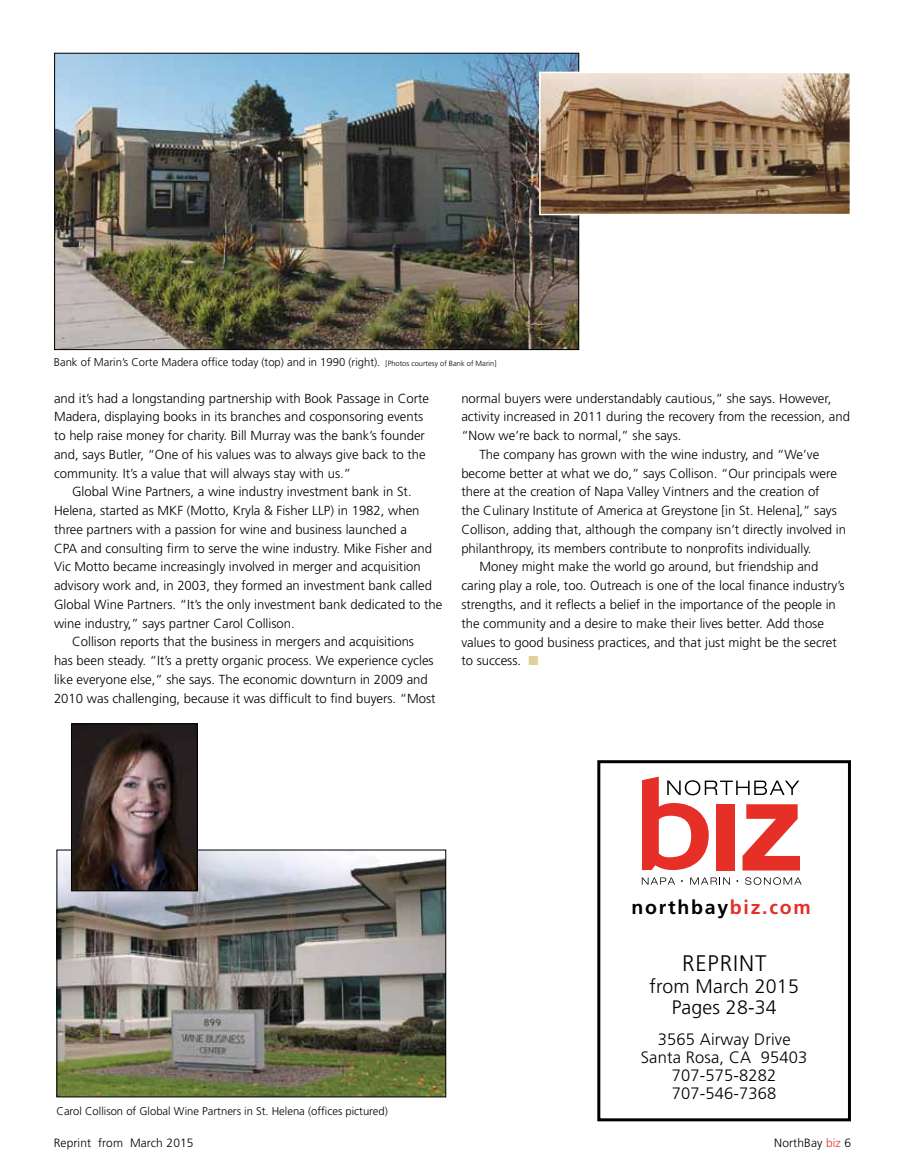
<style>
.page{position:relative;width:905px;height:1175px;background:#fff}
.page>*{position:absolute;margin:0;border:0;box-sizing:border-box;transform-origin:0 0}
.t1{font:300 22.5px "Frutiger";color:#000}
.t2{font:300 19.5px/21px "Frutiger";letter-spacing:.01em;color:#000;text-align:center}
.t3{font:700 19.5px "Frutiger";letter-spacing:.09em;color:#000}
.t4{font:300 16.5px/18px "Frutiger";letter-spacing:.01em;color:#000;text-align:center}
.t5{font:300 13.2px/18.8px "Frutiger";color:#000}
.t6{font:300 12px "Frutiger";letter-spacing:.01em;color:#000}
.t7{font:300 11.25px "Frutiger";color:#000}
.s1{font-size:7.5px}
.s2{color:#e2d099}
.s3{color:#e62f27}
</style>
<div class="page">
<img style="left:56px;top:55px;width:521px;height:293px">
<img style="left:542px;top:75px;width:306px;height:137px">
<div style="left:539px;top:72px;width:312px;height:143px;border:2px solid #fff"></div>
<img style="left:58px;top:851px;width:386px;height:244px">
<div style="left:56px;top:849px;width:390px;height:248px;border:1px solid #000"></div>
<img style="left:73px;top:725px;width:122px;height:164px">
<div style="left:71px;top:723px;width:126px;height:168px;border:1px solid #000"></div>
<div style="left:597px;top:760px;width:253px;height:361px;border:3px solid #000"></div>
<svg style="left:641px;top:877px;width:34px;height:7px"></svg>
<svg style="left:690px;top:877px;width:39px;height:7px"></svg>
<svg style="left:745px;top:877px;width:56px;height:7px"></svg>
<svg style="left:642px;top:776px;width:158px;height:94px"></svg>
<p class="t7" style="left:54px;top:356px;width:444px">Bank of Marin’s Corte Madera office today (top) and in 1990 (right). <span class="s1">[Photos courtesy of Bank of Marin]</span></p>
<p class="t5" style="left:54px;top:388px;width:376px">and it’s had a longstanding partnership with Book Passage in Corte Madera, displaying books in its branches and cosponsoring events to help raise money for charity. Bill Murray was the bank’s founder and, says Butler, “One of his values was to always give back to the community. It’s a value that will always stay with us.”</p>
<p class="t5" style="left:72px;top:482px;width:341px">Global Wine Partners, a wine industry investment bank in St.</p>
<p class="t5" style="left:54px;top:501px;width:367px">Helena, started as MKF (Motto, Kryla &amp; Fisher LLP) in 1982, when</p>
<p class="t5" style="left:54px;top:520px;width:354px">three partners with a passion for wine and business launched a</p>
<p class="t5" style="left:54px;top:538px;width:379px">CPA and consulting firm to serve the wine industry. Mike Fisher and</p>
<p class="t5" style="left:54px;top:557px;width:368px">Vic Motto became increasingly involved in merger and acquisition</p>
<p class="t5" style="left:54px;top:576px;width:379px">advisory work and, in 2003, they formed an investment bank called</p>
<p class="t5" style="left:54px;top:595px;width:390px">Global Wine Partners. “It’s the only investment bank dedicated to the</p>
<p class="t5" style="left:54px;top:613px;width:242px">wine industry,” says partner Carol Collison.</p>
<p class="t5" style="left:72px;top:632px;width:343px">Collison reports that the business in mergers and acquisitions</p>
<p class="t5" style="left:54px;top:651px;width:381px">has been steady. “It’s a pretty organic process. We experience cycles</p>
<p class="t5" style="left:54px;top:670px;width:375px">like everyone else,” she says. The economic downturn in 2009 and</p>
<p class="t5" style="left:54px;top:688px;width:383px">2010 was challenging, because it was difficult to find buyers. “Most</p>
<p class="t5" style="left:461px;top:388px;width:371px">normal buyers were understandably cautious,” she says. However,</p>
<p class="t5" style="left:461px;top:407px;width:390px">activity increased in 2011 during the recovery from the recession, and</p>
<p class="t5" style="left:461px;top:426px;width:222px">“Now we’re back to normal,” she says.</p>
<p class="t5" style="left:479px;top:445px;width:341px">The company has grown with the wine industry, and “We’ve</p>
<p class="t5" style="left:461px;top:463px;width:377px">become better at what we do,” says Collison. “Our principals were</p>
<p class="t5" style="left:461px;top:482px;width:360px">there at the creation of Napa Valley Vintners and the creation of</p>
<p class="t5" style="left:461px;top:501px;width:377px">the Culinary Institute of America at Greystone [in St. Helena],” says</p>
<p class="t5" style="left:461px;top:520px;width:386px">Collison, adding that, although the company isn’t directly involved in</p>
<p class="t5" style="left:461px;top:539px;width:352px">philanthropy, its members contribute to nonprofits individually.</p>
<p class="t5" style="left:479px;top:557px;width:340px">Money might make the world go around, but friendship and</p>
<p class="t5" style="left:461px;top:576px;width:385px">caring play a role, too. Outreach is one of the local finance industry’s</p>
<p class="t5" style="left:461px;top:595px;width:376px">strengths, and it reflects a belief in the importance of the people in</p>
<p class="t5" style="left:461px;top:614px;width:364px">the community and a desire to make their lives better. Add those</p>
<p class="t5" style="left:461px;top:632px;width:377px">values to good business practices, and that just might be the secret</p>
<p class="t5" style="left:461px;top:651px;width:79px">to success. <span class="s2">■</span></p>
<h2 class="t3" style="left:631px;top:895px;width:181px">northbay<span class="s3">biz.com</span></h2>
<h1 class="t1" style="left:682px;top:951px;width:13px">reprint</h1>
<h2 class="t2" style="left:649px;top:975px;width:151px">from March 2015<br>Pages 28-34</h2>
<p class="t4" style="left:640px;top:1030px;width:168px">3565 Airway Drive<br>Santa Rosa, CA 95403<br>707-575-8282<br>707-546-7368</p>
<p class="t7" style="left:56px;top:1104px;width:333px">Carol Collison of Global Wine Partners in St. Helena (offices pictured)</p>
<p class="t6" style="left:54px;top:1135px;width:141px">Reprint from March 2015</p>
<p class="t6" style="left:774px;top:1135px;width:78px">NorthBay <span class="s3">biz</span> 6</p>
</div>
